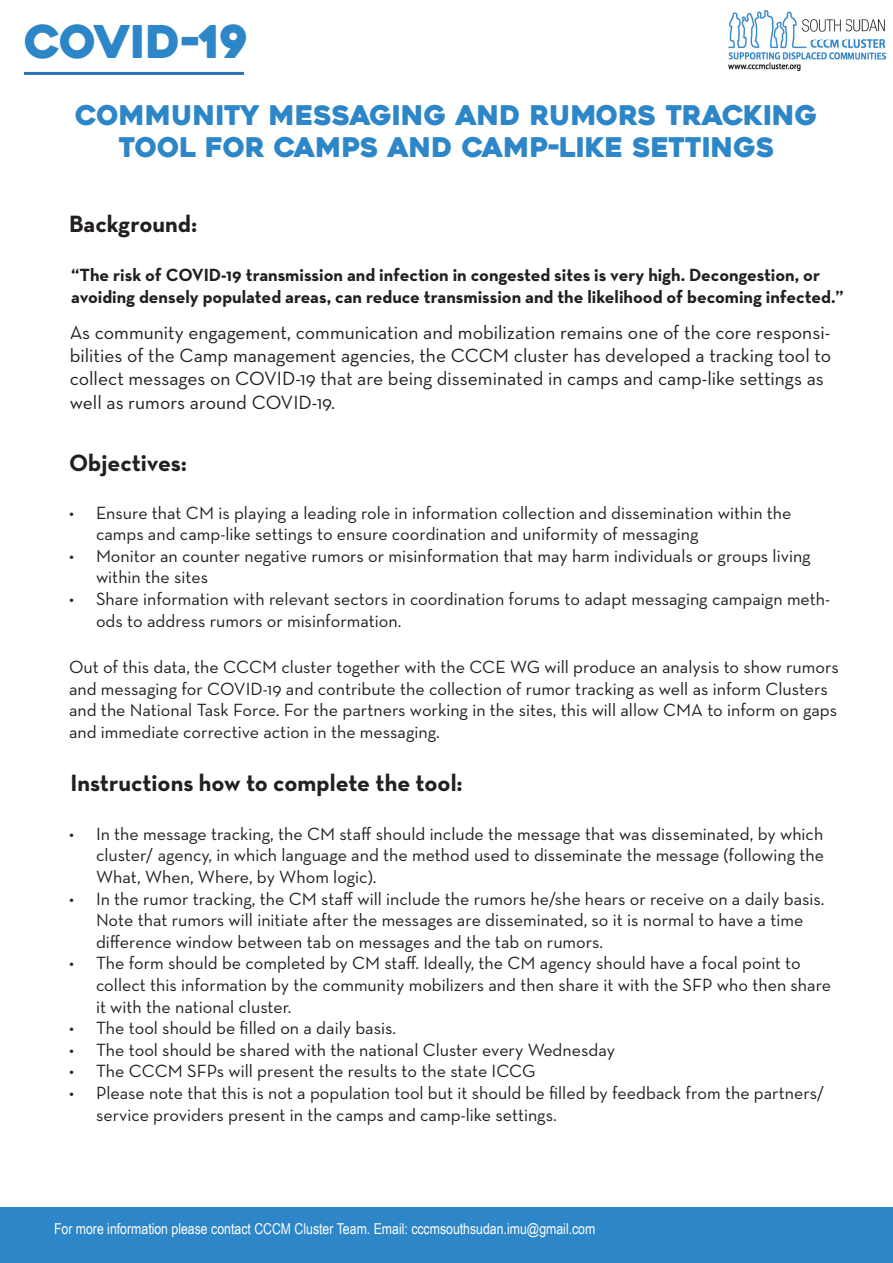
<style>
.page{position:relative;width:893px;height:1263px;background:#fff}
.page>*{position:absolute;margin:0;border:0;box-sizing:border-box;transform-origin:0 0}
.t1{font:45px "Heavitas";color:#2d86c7}
.t2{font:27px/32.4px "Heavitas";color:#2d86c7;text-align:center}
.t3{font:700 24px "Neutra Text";color:#231f20}
.t4{font:19.5px/23.4px "Neutra Text";color:#231f20}
.t5{font:18px/21.6px "Neutra Text";color:#231f20}
.t6{font:700 18px/21.6px "Neutra Text";color:#231f20}
.t7{font:15px "Arial Narrow";color:#fff}
</style>
<div class="page">
<div style="left:0;top:1207px;width:893px;height:56px;background:#2d86c7"></div>
<hr style="left:24px;top:72px;width:220px;height:3px;background:#2b72ba">
<img style="left:728px;top:11px;width:158px;height:60px">
<p class="t1" style="left:24px;top:14px;width:226px">COVID-19</p>
<p class="t2" style="left:75px;top:99px;width:744px">COMMUNITY MESSAGING AND RUMORS TRACKING<br>TOOL FOR CAMPS AND CAMP-LIKE SETTINGS</p>
<p class="t3" style="left:69px;top:209px;width:130px">Background:</p>
<p class="t6" style="left:71px;top:264px;width:774px">“The risk of COVID-19 transmission and infection in congested sites is very high. Decongestion, or avoiding densely populated areas, can reduce transmission and the likelihood of becoming infected.”</p>
<p class="t4" style="left:70px;top:320px;width:763px">As community engagement, communication and mobilization remains one of the core responsi&shy;bilities of the Camp management agencies, the CCCM cluster has developed a tracking tool to collect messages on COVID-19 that are being disseminated in camps and camp-like settings as well as rumors around COVID-19.</p>
<p class="t3" style="left:69px;top:448px;width:120px">Objectives:</p>
<p class="t5" style="left:96px;top:501px;width:697px;text-indent:-27px">• Ensure that CM is playing a leading role in information collection and dissemination within the camps and camp-like settings to ensure coordination and uniformity of messaging</p>
<p class="t5" style="left:96px;top:544px;width:716px;text-indent:-27px">• Monitor an counter negative rumors or misinformation that may harm individuals or groups living within the sites</p>
<p class="t5" style="left:96px;top:588px;width:736px;text-indent:-27px">• Share information with relevant sectors in coordination forums to adapt messaging campaign meth&shy;ods to address rumors or misinformation.</p>
<p class="t5" style="left:69px;top:656px;width:771px">Out of this data, the CCCM cluster together with the CCE WG will produce an analysis to show rumors and messaging for COVID-19 and contribute the collection of rumor tracking as well as inform Clusters and the National Task Force. For the partners working in the sites, this will allow CMA to inform on gaps and immediate corrective action in the messaging.</p>
<p class="t3" style="left:70px;top:768px;width:394px">Instructions how to complete the tool:</p>
<p class="t5" style="left:96px;top:822px;width:730px;text-align:justify;text-indent:-27px">• In the message tracking, the CM staff should include the message that was disseminated, by which cluster/ agency, in which language and the method used to disseminate the message (following the What, When, Where, by Whom logic).</p>
<p class="t5" style="left:96px;top:887px;width:730px;text-indent:-27px">• In the rumor tracking, the CM staff will include the rumors he/she hears or receive on a daily basis.<br>Note that rumors will initiate after the messages are disseminated, so it is normal to have a time difference window between tab on messages and the tab on rumors.</p>
<p class="t5" style="left:96px;top:952px;width:737px;text-indent:-27px">• The form should be completed by CM staff. Ideally, the CM agency should have a focal point to collect this information by the community mobilizers and then share it with the SFP who then share it with the national cluster.</p>
<p class="t5" style="left:69px;top:1017px;width:329px">• The tool should be filled on a daily basis.</p>
<p class="t5" style="left:69px;top:1038px;width:548px">• The tool should be shared with the national Cluster every Wednesday</p>
<p class="t5" style="left:69px;top:1060px;width:468px">• The CCCM SFPs will present the results to the state ICCG</p>
<p class="t5" style="left:96px;top:1082px;width:730px;text-indent:-27px">• Please note that this is not a population tool but it should be filled by feedback from the partners/ service providers present in the camps and camp-like settings.</p>
<p class="t7" style="left:54px;top:1217px;width:543px">For more information please contact CCCM Cluster Team. Email: cccmsouthsudan.imu@gmail.com</p>
</div>
